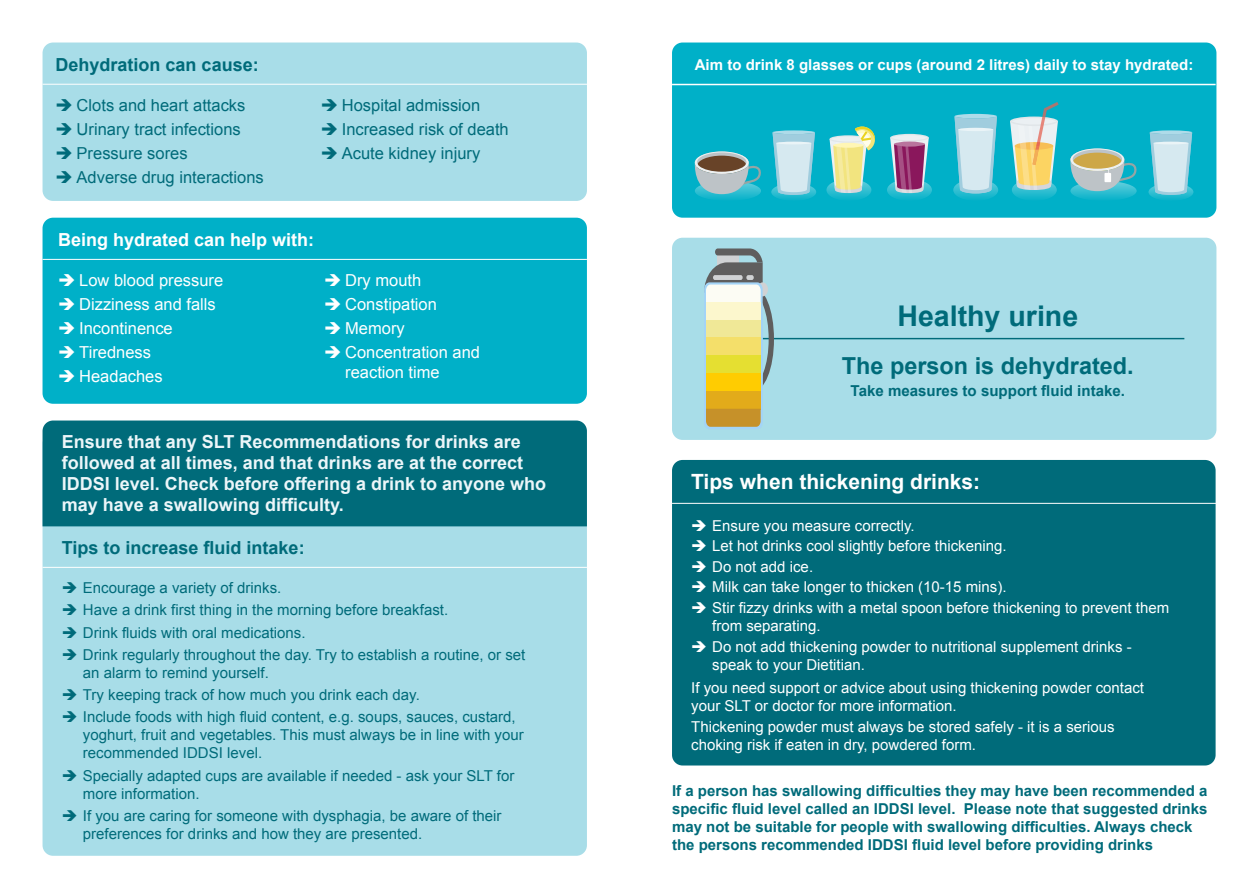
<style>
.page{position:relative;width:1259px;height:893px;background:#fff}
.page>*{position:absolute;margin:0;border:0;box-sizing:border-box;transform-origin:0 0}
.t1{font:700 28.5px "Arial";color:#006b7a}
.t2{font:700 23.4px "Arial";color:#006b7a}
.t3{font:700 21px "Arial";color:#fff}
.t4{font:700 18px/21px "Arial";color:#ecf6f9}
.t5{font:700 18px "Arial";color:#006b7a}
.t6{font:700 18px "Arial";color:#fff}
.t7{font:16.5px "Arial";color:#006b7a}
.t8{font:16.5px/19.8px "Arial";color:#fff}
.t9{font:15px/18px "Arial";color:#006b7a}
.t10{font:15px/18px "Arial";color:#fff}
.t11{font:700 15px/18px "Arial";color:#006b7a}
.t12{font:700 15px "Arial";color:#fff}
</style>
<div class="page">
<div style="left:672px;top:43px;width:544px;height:175px;background:#00b0c8;border-radius:11px"></div>
<svg style="left:953px;top:179px;width:45px;height:22px"></svg>
<svg style="left:954px;top:114px;width:43px;height:79px"></svg>
<hr style="left:958px;top:128px;width:35px;height:3px;background:#fff;border-radius:50%">
<svg style="left:1012px;top:179px;width:44px;height:22px"></svg>
<svg style="left:1010px;top:102px;width:48px;height:88px"></svg>
<svg style="left:1070px;top:181px;width:66px;height:20px"></svg>
<svg style="left:1070px;top:149px;width:66px;height:42px"></svg>
<div style="left:1104px;top:173px;width:7px;height:9px;background:#fff"></div>
<div style="left:1148px;top:183px;width:45px;height:18px;background:#16b6cc;border-radius:50%"></div>
<svg style="left:1149px;top:130px;width:43px;height:65px"></svg>
<hr style="left:1153px;top:142px;width:35px;height:2px;background:#fff;border-radius:50%">
<svg style="left:695px;top:181px;width:66px;height:20px"></svg>
<svg style="left:695px;top:152px;width:66px;height:42px"></svg>
<svg style="left:887px;top:179px;width:45px;height:22px"></svg>
<svg style="left:890px;top:134px;width:38px;height:8px"></svg>
<div style="left:891px;top:135px;width:36px;height:5px;background:#ebf0f3;border-radius:50%"></div>
<svg style="left:890px;top:138px;width:38px;height:55px"></svg>
<div style="left:771px;top:183px;width:45px;height:18px;background:#16b6cc;border-radius:50%"></div>
<svg style="left:772px;top:130px;width:43px;height:65px"></svg>
<hr style="left:776px;top:142px;width:35px;height:2px;background:#fff;border-radius:50%">
<svg style="left:826px;top:179px;width:45px;height:22px"></svg>
<svg style="left:829px;top:126px;width:46px;height:67px"></svg>
<hr style="left:672px;top:84px;width:543px;height:1px;background:#fff">
<div style="left:43px;top:43px;width:544px;height:158px;background:#a8dde8;border-radius:11px"></div>
<hr style="left:43px;top:84px;width:544px;height:1px;background:#fff">
<div style="left:43px;top:218px;width:544px;height:186px;background:#00b0c8;border-radius:11px"></div>
<hr style="left:43px;top:259px;width:544px;height:1px;background:#fff">
<div style="left:672px;top:238px;width:544px;height:202px;background:#a8dde8;border-radius:11px"></div>
<hr style="left:714px;top:338px;width:470px;height:1px;background:#006b7a">
<svg style="left:704px;top:248px;width:70px;height:181px"></svg>
<div style="left:672px;top:460px;width:543px;height:305px;background:#006b7a;border-radius:11px"></div>
<hr style="left:672px;top:503px;width:544px;height:1px;background:#fff">
<div style="left:43px;top:433px;width:544px;height:423px;background:#a8dde8;border-radius:11px"></div>
<hr style="left:43px;top:567px;width:544px;height:1px;background:#fff">
<div style="left:43px;top:420px;width:544px;height:106px;background:#006b7a"></div>
<p class="t5" style="left:56px;top:53px;width:205px">Dehydration can cause:</p>
<p class="t12" style="left:695px;top:55px;width:500px">Aim to drink 8 glasses or cups (around 2 litres) daily to stay hydrated:</p>
<p class="t7" style="left:56px;top:94px;width:191px">➔ Clots and heart attacks</p>
<p class="t7" style="left:56px;top:118px;width:187px">➔ Urinary tract infections</p>
<p class="t7" style="left:56px;top:142px;width:134px">➔ Pressure sores</p>
<p class="t7" style="left:56px;top:166px;width:210px">➔ Adverse drug interactions</p>
<p class="t7" style="left:321px;top:94px;width:161px">➔ Hospital admission</p>
<p class="t7" style="left:321px;top:118px;width:189px">➔ Increased risk of death</p>
<p class="t7" style="left:321px;top:142px;width:161px">➔ Acute kidney injury</p>
<p class="t6" style="left:58px;top:228px;width:258px">Being hydrated can help with:</p>
<p class="t8" style="left:58px;top:271px;width:167px">➔ Low blood pressure</p>
<p class="t8" style="left:58px;top:295px;width:159px">➔ Dizziness and falls</p>
<p class="t8" style="left:58px;top:319px;width:116px">➔ Incontinence</p>
<p class="t8" style="left:58px;top:343px;width:94px">➔ Tiredness</p>
<p class="t8" style="left:58px;top:367px;width:106px">➔ Headaches</p>
<p class="t8" style="left:324px;top:271px;width:99px">➔ Dry mouth</p>
<p class="t8" style="left:324px;top:295px;width:114px">➔ Constipation</p>
<p class="t8" style="left:324px;top:319px;width:82px">➔ Memory</p>
<p class="t8" style="left:345px;top:343px;width:136px;text-indent:-21px">➔ Concentration and reaction time</p>
<p class="t2" style="left:842px;top:350px;width:293px">The person is dehydrated.</p>
<p class="t11" style="left:850px;top:382px;width:276px">Take measures to support fluid intake.</p>
<p class="t1" style="left:897px;top:298px;width:182px">Healthy urine</p>
<p class="t4" style="left:62px;top:431px;width:486px">Ensure that any SLT Recommendations for drinks are followed at all times, and that drinks are at the correct IDDSI level. Check before offering a drink to anyone who may have a swallowing difficulty.</p>
<p class="t5" style="left:62px;top:536px;width:244px">Tips to increase fluid intake:</p>
<p class="t9" style="left:62px;top:579px;width:221px">➔ Encourage a variety of drinks.</p>
<p class="t9" style="left:62px;top:601px;width:388px">➔ Have a drink first thing in the morning before breakfast.</p>
<p class="t9" style="left:62px;top:623px;width:245px">➔ Drink fluids with oral medications.</p>
<p class="t9" style="left:83px;top:646px;width:444px;text-indent:-21px">➔ Drink regularly throughout the day. Try to establish a routine, or set an alarm to remind yourself.</p>
<p class="t9" style="left:62px;top:686px;width:359px">➔ Try keeping track of how much you drink each day.</p>
<p class="t9" style="left:83px;top:708px;width:442px;text-indent:-21px">➔ Include foods with high fluid content, e.g. soups, sauces, custard, yoghurt, fruit and vegetables. This must always be in line with your recommended IDDSI level.</p>
<p class="t9" style="left:83px;top:766px;width:433px;text-indent:-21px">➔ Specially adapted cups are available if needed - ask your SLT for more information.</p>
<p class="t9" style="left:83px;top:807px;width:420px;text-indent:-21px">➔ If you are caring for someone with dysphagia, be aware of their preferences for drinks and how they are presented.</p>
<p class="t3" style="left:691px;top:468px;width:291px">Tips when thickening drinks:</p>
<p class="t10" style="left:691px;top:516px;width:225px">➔ Ensure you measure correctly.</p>
<p class="t10" style="left:691px;top:537px;width:317px">➔ Let hot drinks cool slightly before thickening.</p>
<p class="t10" style="left:691px;top:558px;width:123px">➔ Do not add ice.</p>
<p class="t10" style="left:691px;top:578px;width:317px">➔ Milk can take longer to thicken (10-15 mins).</p>
<p class="t10" style="left:712px;top:599px;width:458px;text-indent:-21px">➔ Stir fizzy drinks with a metal spoon before thickening to prevent them from separating.</p>
<p class="t10" style="left:712px;top:638px;width:421px;text-indent:-21px">➔ Do not add thickening powder to nutritional supplement drinks - speak to your Dietitian.</p>
<p class="t10" style="left:691px;top:679px;width:454px">If you need support or advice about using thickening powder contact your SLT or doctor for more information.</p>
<p class="t10" style="left:691px;top:717px;width:425px">Thickening powder must always be stored safely - it is a serious choking risk if eaten in dry, powdered form.</p>
<p class="t11" style="left:672px;top:783px;width:537px">If a person has swallowing difficulties they may have been recommended a specific fluid level called an IDDSI level. Please note that suggested drinks may not be suitable for people with swallowing difficulties. Always check the persons recommended IDDSI fluid level before providing drinks</p>
</div>
